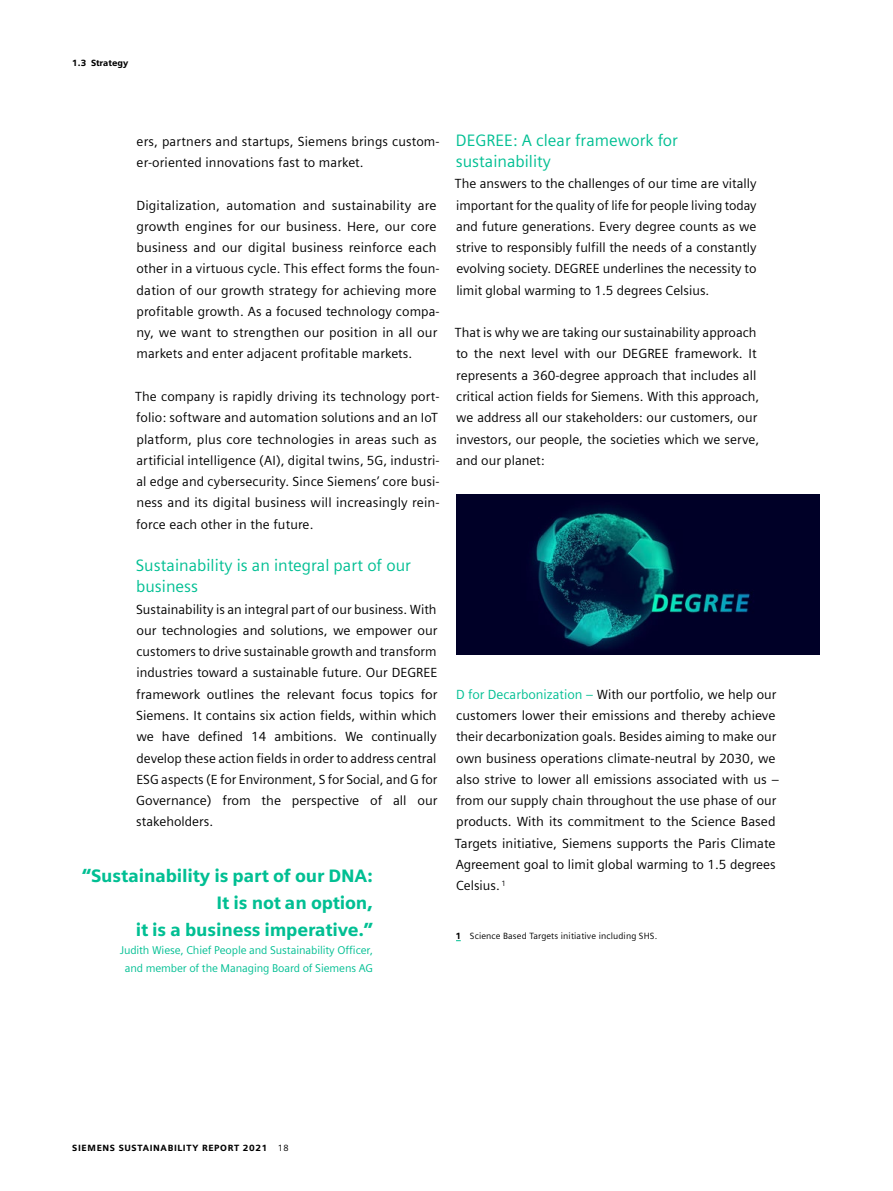
<style>
.page{position:relative;width:893px;height:1191px;background:#fff}
.page>*{position:absolute;margin:0;border:0;box-sizing:border-box;transform-origin:0 0}
.t1{font:900 18px/27px "Siemens Sans";letter-spacing:-.01em;color:#00bf93;text-align:right}
.t2{font:16.5px/21.3px "Siemens Sans";color:#00bf93}
.t3{font:13.2px/21.3px "Siemens Sans";color:#000}
.t4{font:11.25px/18px "Siemens Sans";letter-spacing:-.01em;color:#00bf93;text-align:center}
.t5{font:9px "Siemens Sans";letter-spacing:.015em;color:#000}
.t6{font:900 9px "Siemens Sans";letter-spacing:.07em;color:#000}
.t7{font:900 9px "Siemens Sans";color:#000}
.s1{color:#00bf93}
.s2{font-weight:900}
.s3{font-weight:400}
</style>
<div class="page">
<img style="left:456px;top:495px;width:363px;height:159px">
<p class="t7" style="left:72px;top:56px;width:58px">1.3 Strategy</p>
<p class="t3" style="left:137px;top:130px;width:305px">ers, partners and startups, Siemens brings custom&shy;er-oriented innovations fast to market.</p>
<p class="t3" style="left:136px;top:193px;width:305px">Digitalization, automation and sustainability are growth engines for our business. Here, our core business and our digital business reinforce each other in a virtuous cycle. This effect forms the foun&shy;dation of our growth strategy for achieving more profitable growth. As a focused technology compa&shy;ny, we want to strengthen our position in all our markets and enter adjacent profitable markets.</p>
<p class="t3" style="left:135px;top:385px;width:306px">The company is rapidly driving its technology port&shy;folio: software and automation solutions and an IoT platform, plus core technologies in areas such as artificial intelligence (AI), digital twins, 5G, industri&shy;al edge and cybersecurity. Since Siemens’ core busi&shy;ness and its digital business will increasingly rein&shy;force each other in the future.</p>
<p class="t2" style="left:136px;top:553px;width:277px">Sustainability is an integral part of our business</p>
<p class="t3" style="left:136px;top:597px;width:303px;text-align:justify">Sustainability is an integral part of our business. With our technologies and solutions, we empower our customers to drive sustainable growth and transform industries toward a sustainable future. Our DEGREE framework outlines the relevant focus topics for Siemens. It contains six action fields, within which we have defined 14 ambitions. We continually develop these action fields in order to address central ESG aspects (E for Environment, S for Social, and G for Governance) from the perspective of all our stakeholders.</p>
<h1 class="t1" style="left:82px;top:861px;width:292px">“Sustainability is part of our DNA:<br>It is not an option,<br>it is a business imperative.”</h1>
<p class="t4" style="left:120px;top:940px;width:254px">Judith Wiese, Chief People and Sustainability Officer, and member of the Managing Board of Siemens AG</p>
<p class="t2" style="left:456px;top:128px;width:224px">DEGREE: A clear framework for sustainability</p>
<p class="t3" style="left:455px;top:172px;width:303px;text-align:justify">The answers to the challenges of our time are vitally important for the quality of life for people living today and future generations. Every degree counts as we strive to responsibly fulfill the needs of a constantly evolving society. DEGREE underlines the necessity to limit global warming to 1.5 degrees Celsius.</p>
<p class="t3" style="left:455px;top:321px;width:306px">That is why we are taking our sustainability approach to the next level with our DEGREE framework. It represents a 360-degree approach that includes all critical action fields for Siemens. With this approach, we address all our stakeholders: our customers, our investors, our people, the societies which we serve, and our planet:</p>
<p class="t3" style="left:455px;top:682px;width:326px"><span class="s1">D for Decarbonization –</span> With our portfolio, we help our customers lower their emissions and thereby achieve their decarbonization goals. Besides aiming to make our own business operations climate-neutral by 2030, we also strive to lower all emissions associated with us – from our supply chain throughout the use phase of our products. With its commitment to the Science Based Targets initiative, Siemens supports the Paris Climate Agreement goal to limit global warming to 1.5 degrees Celsius. <sup>1</sup></p>
<p class="t5" style="left:456px;top:929px;width:203px"><span class="s2">1</span> Science Based Targets initiative including SHS.</p>
<p class="t6" style="left:72px;top:1140px;width:218px">SIEMENS SUSTAINABILITY REPORT 2021 <span class="s3">18</span></p>
</div>
